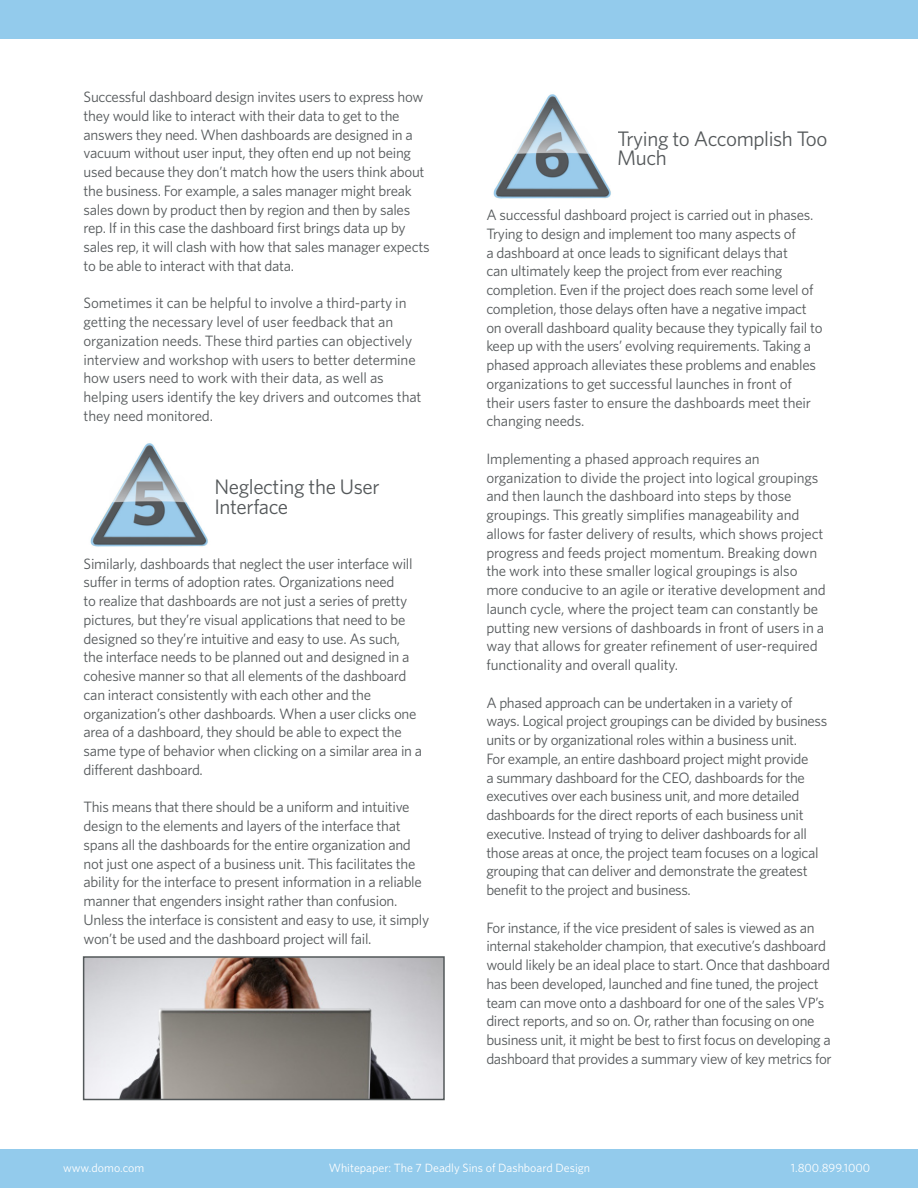
<style>
.page{position:relative;width:918px;height:1188px;background:#fff}
.page>*{position:absolute;margin:0;border:0;box-sizing:border-box;transform-origin:0 0}
.t1{font:21px/19.5px "Whitney";letter-spacing:-.02em;color:#54585a}
.t2{font:15px/18.8px "Whitney";letter-spacing:-.02em;color:#54585a}
.t3{font:12px "Whitney";color:#fff}
</style>
<div class="page">
<div style="left:0;top:0;width:918px;height:38px;background:#93cbec"></div>
<div style="left:0;top:1150px;width:918px;height:38px;background:#93cbec"></div>
<img style="left:90px;top:443px;width:118px;height:104px">
<img style="left:86px;top:959px;width:356px;height:138px">
<div style="left:83px;top:956px;width:362px;height:144px;border:2px solid #53585a"></div>
<img style="left:493px;top:94px;width:118px;height:105px">
<p class="t2" style="left:84px;top:87px;width:348px">Successful dashboard design invites users to express how they would like to interact with their data to get to the answers they need. When dashboards are designed in a vacuum without user input, they often end up not being used because they don’t match how the users think about the business. For example, a sales manager might break sales down by product then by region and then by sales rep. If in this case the dashboard first brings data up by sales rep, it will clash with how that sales manager expects to be able to interact with that data.</p>
<p class="t2" style="left:84px;top:293px;width:339px">Sometimes it can be helpful to involve a third-party in getting the necessary level of user feedback that an organization needs. These third parties can objectively interview and workshop with users to better determine how users need to work with their data, as well as helping users identify the key drivers and outcomes that they need monitored.</p>
<h1 class="t1" style="left:214px;top:477px;width:167px">Neglecting the User<br>Interface</h1>
<p class="t2" style="left:84px;top:554px;width:340px">Similarly, dashboards that neglect the user interface will suffer in terms of adoption rates. Organizations need<br>to realize that dashboards are not just a series of pretty pictures, but they’re visual applications that need to be designed so they’re intuitive and easy to use. As such, the interface needs to be planned out and designed in a cohesive manner so that all elements of the dashboard can interact consistently with each other and the organization’s other dashboards. When a user clicks one area of a dashboard, they should be able to expect the same type of behavior when clicking on a similar area in a different dashboard.</p>
<p class="t2" style="left:84px;top:797px;width:347px">This means that there should be a uniform and intuitive design to the elements and layers of the interface that spans all the dashboards for the entire organization and not just one aspect of a business unit. This facilitates the ability for the interface to present information in a reliable manner that engenders insight rather than confusion.<br>Unless the interface is consistent and easy to use, it simply won’t be used and the dashboard project will fail.</p>
<h1 class="t1" style="left:617px;top:128px;width:212px">Trying to Accomplish Too<br>Much</h1>
<p class="t2" style="left:486px;top:205px;width:338px">A successful dashboard project is carried out in phases.<br>Trying to design and implement too many aspects of<br>a dashboard at once leads to significant delays that<br>can ultimately keep the project from ever reaching completion. Even if the project does reach some level of completion, those delays often have a negative impact on overall dashboard quality because they typically fail to keep up with the users’ evolving requirements. Taking a phased approach alleviates these problems and enables organizations to get successful launches in front of their users faster to ensure the dashboards meet their changing needs.</p>
<p class="t2" style="left:486px;top:449px;width:341px">Implementing a phased approach requires an organization to divide the project into logical groupings and then launch the dashboard into steps by those groupings. This greatly simplifies manageability and allows for faster delivery of results, which shows project progress and feeds project momentum. Breaking down the work into these smaller logical groupings is also more conducive to an agile or iterative development and launch cycle, where the project team can constantly be putting new versions of dashboards in front of users in a way that allows for greater refinement of user-required functionality and overall quality.</p>
<p class="t2" style="left:486px;top:693px;width:342px">A phased approach can be undertaken in a variety of ways. Logical project groupings can be divided by business units or by organizational roles within a business unit.<br>For example, an entire dashboard project might provide<br>a summary dashboard for the CEO, dashboards for the executives over each business unit, and more detailed dashboards for the direct reports of each business unit executive. Instead of trying to deliver dashboards for all those areas at once, the project team focuses on a logical grouping that can deliver and demonstrate the greatest benefit to the project and business.</p>
<p class="t2" style="left:486px;top:918px;width:347px">For instance, if the vice president of sales is viewed as an internal stakeholder champion, that executive’s dashboard would likely be an ideal place to start. Once that dashboard has been developed, launched and fine tuned, the project team can move onto a dashboard for one of the sales VP’s direct reports, and so on. Or, rather than focusing on one business unit, it might be best to first focus on developing a dashboard that provides a summary view of key metrics for</p>
<p class="t3" style="left:63px;top:1161px;width:83px">www.domo.com</p>
<p class="t3" style="left:329px;top:1161px;width:263px">Whitepaper: The 7 Deadly Sins of Dashboard Design</p>
<p class="t3" style="left:791px;top:1161px;width:81px">1.800.899.1000</p>
</div>
